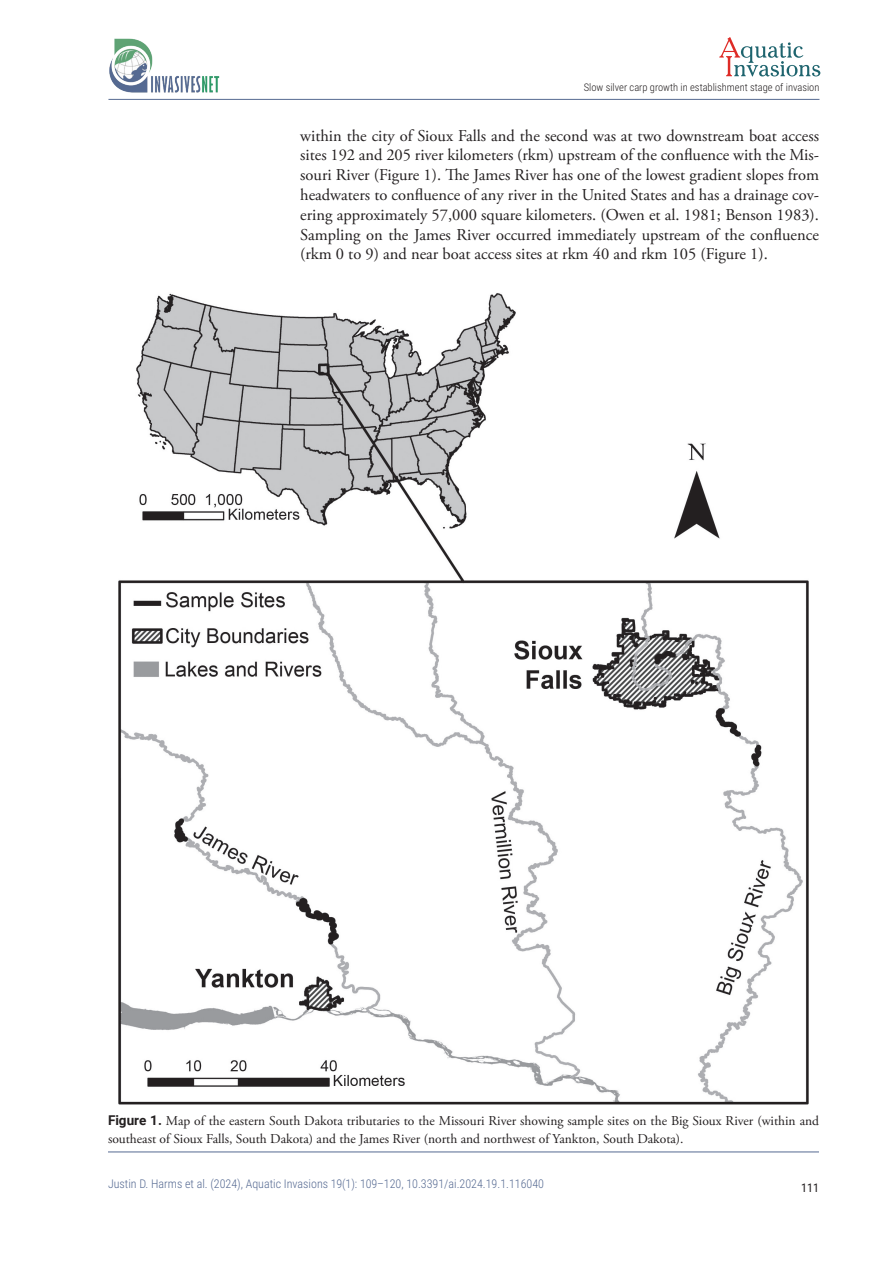
<style>
.page{position:relative;width:893px;height:1263px;background:#fff}
.page>*{position:absolute;margin:0;border:0;box-sizing:border-box;transform-origin:0 0}
.t1{font:16.5px/19.8px "Adobe Garamond Pro";color:#231f20;text-align:justify}
.t2{font:13.5px/18px "Adobe Garamond Pro";color:#231f20}
.t3{font:300 12px "Roboto Condensed";color:#566a92}
.t4{font:12px "Roboto Condensed";color:#231f20}
.t5{font:300 10.5px "Roboto Condensed";color:#231f20}
.s1{font-family:"Roboto";font-weight:700}
</style>
<div class="page">
<hr style="left:108px;top:99px;width:711px;height:1px;background:#566a92">
<img style="left:109px;top:38px;width:111px;height:55px">
<svg style="left:719px;top:37px;width:101px;height:39px"></svg>
<hr style="left:108px;top:1151px;width:711px;height:1px;background:#566a92">
<img style="left:118px;top:293px;width:691px;height:811px">
<p class="t5" style="left:584px;top:80px;width:237px">Slow silver carp growth in establishment stage of invasion</p>
<p class="t1" style="left:300px;top:126px;width:520px">within the city of Sioux Falls and the second was at two downstream boat access sites 192 and 205 river kilometers (rkm) upstream of the confluence with the Mis&shy;souri River (Figure 1). The James River has one of the lowest gradient slopes from headwaters to confluence of any river in the United States and has a drainage cov&shy;ering approximately 57,000 square kilometers. (Owen et al. 1981; Benson 1983).<br>Sampling on the James River occurred immediately upstream of the confluence (rkm 0 to 9) and near boat access sites at rkm 40 and rkm 105 (Figure 1).</p>
<p class="t2" style="left:108px;top:1112px;width:713px"><span class="s1">Figure 1.</span> Map of the eastern South Dakota tributaries to the Missouri River showing sample sites on the Big Sioux River (within and southeast of Sioux Falls, South Dakota) and the James River (north and northwest of Yankton, South Dakota).</p>
<p class="t3" style="left:108px;top:1175px;width:438px">Justin D. Harms et al. (2024), Aquatic Invasions 19(1): 109–120, 10.3391/ai.2024.19.1.116040</p>
<p class="t4" style="left:801px;top:1179px;width:19px">111</p>
</div>
